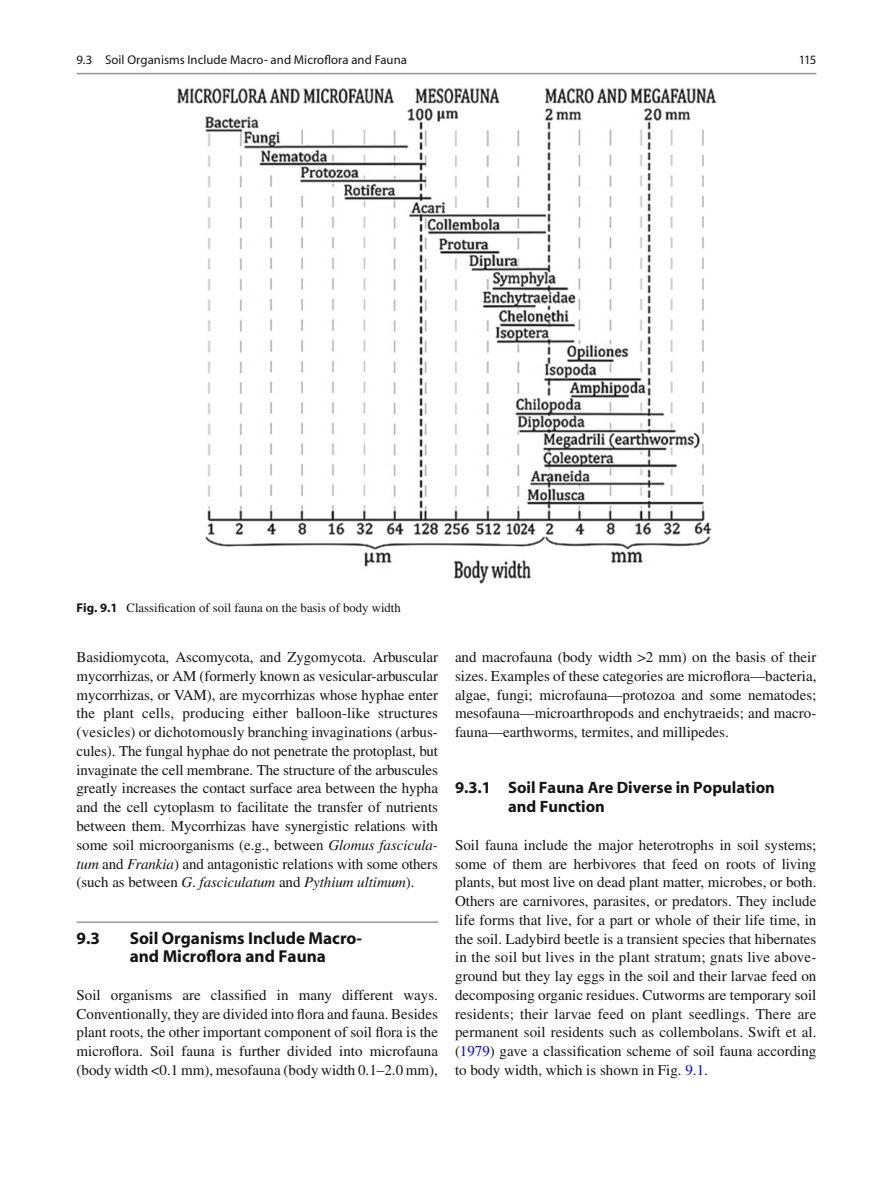
<style>
.page{position:relative;width:893px;height:1187px;background:#fff}
.page>*{position:absolute;margin:0;border:0;box-sizing:border-box;transform-origin:0 0}
.t1{font:700 17.25px/18.8px "Myriad";color:#131413}
.t2{font:700 16.5px/18.8px "Myriad";color:#131413}
.t3{font:15px/18.8px "Times";color:#131413;text-align:justify}
.t4{font:12.75px "Myriad";letter-spacing:.005em;color:#131413}
.t5{font:12.75px "Times";color:#131413}
.s1{font-family:"Myriad";font-weight:700}
.s2{font-style:italic}
.s3{color:#00f}
</style>
<div class="page">
<hr style="left:77px;top:73px;width:739px;height:1px;background:#989898">
<hr style="left:77px;top:921px;width:361px;height:1px;background:#989898">
<img style="left:177px;top:88px;width:539px;height:496px">
<p class="t4" style="left:77px;top:55px;width:332px">9.3 Soil Organisms Include Macro- and Microflora and Fauna</p>
<p class="t4" style="left:799px;top:55px;width:19px">115</p>
<p class="t5" style="left:77px;top:602px;width:326px"><span class="s1">Fig. 9.1</span> Classi fi cation of soil fauna on the basis of body width</p>
<p class="t3" style="left:77px;top:649px;width:363px">Basidiomycota, Ascomycota, and Zygomycota. Arbuscular mycorrhizas, or AM (formerly known as vesicular-arbuscular mycorrhizas, or VAM), are mycorrhizas whose hyphae enter the plant cells, producing either balloon-like structures (vesicles) or dichotomously branching invaginations (arbus&shy;cules). The fungal hyphae do not penetrate the protoplast, but invaginate the cell membrane. The structure of the arbuscules greatly increases the contact surface area between the hypha and the cell cytoplasm to facilitate the transfer of nutrients between them. Mycorrhizas have synergistic relations with some soil microorganisms (e.g., between <span class="s2">Glomus fascicula&shy;tum</span> and <span class="s2">Frankia</span> ) and antagonistic relations with some others (such as between <span class="s2">G</span> . <span class="s2">fasciculatum</span> and <span class="s2">Pythium ultimum</span> ).</p>
<p class="t1" style="left:77px;top:929px;width:25px">9.3</p>
<p class="t1" style="left:130px;top:929px;width:234px">Soil Organisms Include Macro&shy;and Micro fl ora and Fauna</p>
<p class="t3" style="left:77px;top:986px;width:363px">Soil organisms are classi fi ed in many different ways.<br>Conventionally, they are divided into fl ora and fauna. Besides plant roots, the other important component of soil fl ora is the micro fl ora. Soil fauna is further divided into microfauna (body width &lt;0.1 mm), mesofauna (body width 0.1–2.0 mm),</p>
<p class="t3" style="left:455px;top:649px;width:363px">and macrofauna (body width &gt;2 mm) on the basis of their sizes. Examples of these categories are micro fl ora—bacteria, algae, fungi; microfauna—protozoa and some nematodes; mesofauna—microarthropods and enchytraeids; and macro&shy;fauna—earthworms, termites, and millipedes.</p>
<p class="t2" style="left:508px;top:779px;width:268px;text-indent:-53px">9.3.1 Soil Fauna Are Diverse in Population and Function</p>
<p class="t3" style="left:455px;top:836px;width:363px">Soil fauna include the major heterotrophs in soil systems; some of them are herbivores that feed on roots of living plants, but most live on dead plant matter, microbes, or both.<br>Others are carnivores, parasites, or predators. They include life forms that live, for a part or whole of their life time, in the soil. Ladybird beetle is a transient species that hibernates in the soil but lives in the plant stratum; gnats live above&shy;ground but they lay eggs in the soil and their larvae feed on decomposing organic residues. Cutworms are temporary soil residents; their larvae feed on plant seedlings. There are permanent soil residents such as collembolans. Swift et al. ( <span class="s3">1979</span> ) gave a classi fi cation scheme of soil fauna according to body width, which is shown in Fig. <span class="s3">9.1</span> .</p>
</div>
